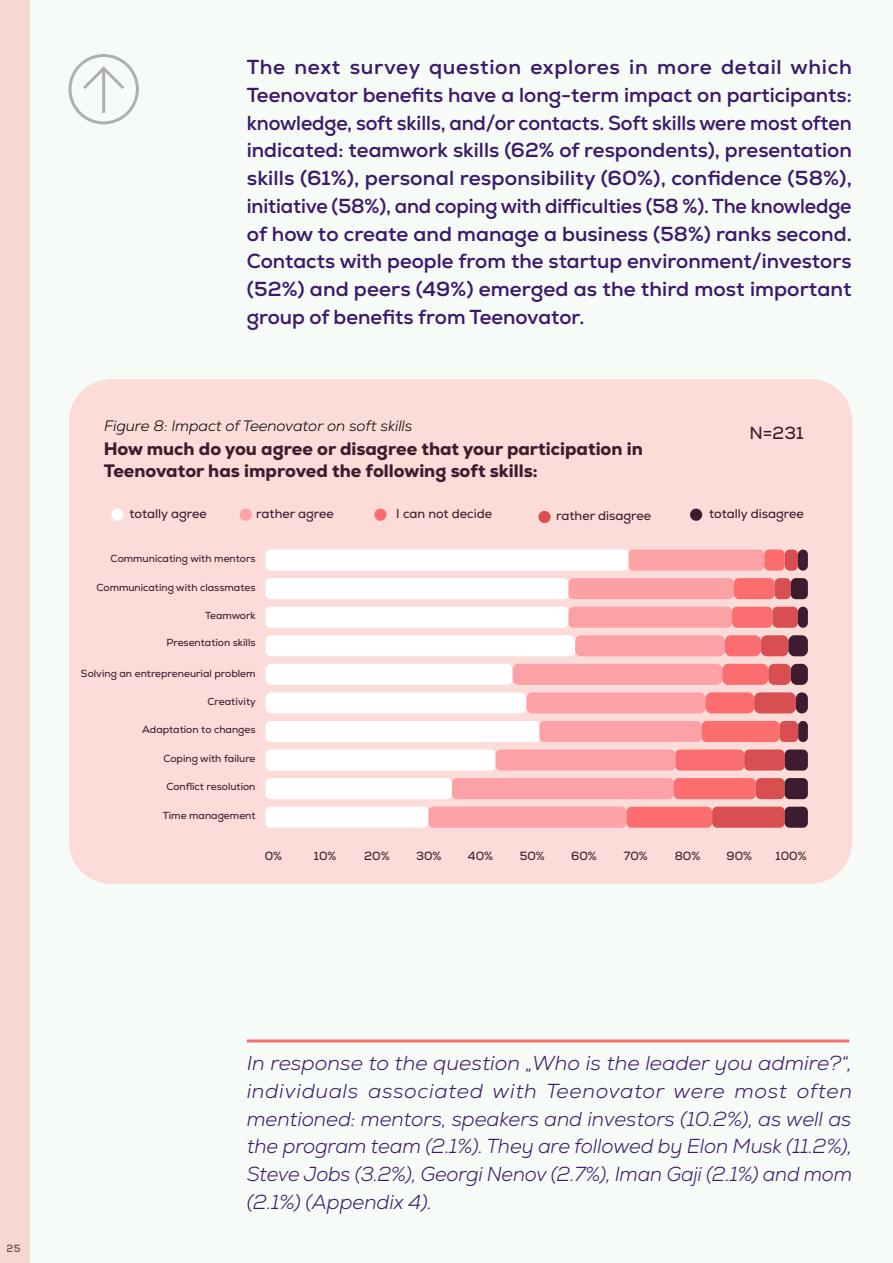
<style>
.page{position:relative;width:893px;height:1263px;background:#f7fbf8}
.page>*{position:absolute;margin:0;border:0;box-sizing:border-box;transform-origin:0 0}
.t1{font:700 20.25px/27.8px "Nexa FF";color:#3b1a6c;text-align:justify}
.t2{font:italic 300 20.25px/27.8px "Nexa FF";letter-spacing:-.005em;color:#3b1a6c;text-align:justify}
.t3{font:800 18px/21.6px "Nexa FF";color:#3e1b2e}
.t4{font:17.4px "Nexa FF";color:#3e1b2e}
.t5{font:italic 300 15px "Nexa FF";color:#000}
.t6{font:12.75px "Nexa FF";color:#3e1b2e}
.t7{font:11.85px "Nexa FF";color:#3e1b2e}
.t8{font:700 10.5px "Nexa FF";color:#000}
.t9{font:10.2px "Nexa FF";color:#3e1b2e}
</style>
<div class="page">
<svg style="left:68px;top:54px;width:71px;height:71px"></svg>
<div style="left:0;top:0;width:29px;height:1263px;background:#f7d8d0"></div>
<hr style="left:247px;top:1039px;width:602px;height:3px;background:#fc6d70">
<div style="left:69px;top:379px;width:783px;height:505px;background:#fcdcd8;border-radius:42px"></div>
<div style="left:265px;top:549px;width:364px;height:22px;background:#fff;border-radius:5px"></div>
<div style="left:629px;top:549px;width:135px;height:22px;background:#fca1a5;border-radius:5px"></div>
<div style="left:764px;top:549px;width:21px;height:22px;background:#fc6d70;border-radius:5px"></div>
<div style="left:785px;top:549px;width:13px;height:22px;background:#d84e51;border-radius:5px"></div>
<div style="left:798px;top:549px;width:10px;height:22px;background:#3e1b2e;border-radius:5px"></div>
<div style="left:265px;top:578px;width:303px;height:21px;background:#fff;border-radius:5px"></div>
<div style="left:568px;top:578px;width:166px;height:21px;background:#fca1a5;border-radius:5px"></div>
<div style="left:734px;top:578px;width:40px;height:21px;background:#fc6d70;border-radius:5px"></div>
<div style="left:774px;top:578px;width:17px;height:21px;background:#d84e51;border-radius:5px"></div>
<div style="left:791px;top:578px;width:17px;height:21px;background:#3e1b2e;border-radius:5px"></div>
<div style="left:265px;top:607px;width:303px;height:21px;background:#fff;border-radius:5px"></div>
<div style="left:568px;top:607px;width:164px;height:21px;background:#fca1a5;border-radius:5px"></div>
<div style="left:732px;top:607px;width:40px;height:21px;background:#fc6d70;border-radius:5px"></div>
<div style="left:772px;top:607px;width:26px;height:21px;background:#d84e51;border-radius:5px"></div>
<div style="left:798px;top:607px;width:10px;height:21px;background:#3e1b2e;border-radius:5px"></div>
<div style="left:265px;top:635px;width:310px;height:21px;background:#fff;border-radius:6px"></div>
<div style="left:575px;top:635px;width:150px;height:21px;background:#fca1a5;border-radius:6px"></div>
<div style="left:725px;top:635px;width:36px;height:21px;background:#fc6d70;border-radius:6px"></div>
<div style="left:761px;top:635px;width:27px;height:21px;background:#d84e51;border-radius:6px"></div>
<div style="left:788px;top:635px;width:20px;height:21px;background:#3e1b2e;border-radius:6px"></div>
<div style="left:265px;top:664px;width:248px;height:21px;background:#fff;border-radius:6px"></div>
<div style="left:513px;top:664px;width:209px;height:21px;background:#fca1a5;border-radius:6px"></div>
<div style="left:722px;top:664px;width:46px;height:21px;background:#fc6d70;border-radius:6px"></div>
<div style="left:768px;top:664px;width:23px;height:21px;background:#d84e51;border-radius:6px"></div>
<div style="left:791px;top:664px;width:17px;height:21px;background:#3e1b2e;border-radius:6px"></div>
<div style="left:265px;top:692px;width:261px;height:21px;background:#fff;border-radius:6px"></div>
<div style="left:526px;top:692px;width:179px;height:21px;background:#fca1a5;border-radius:6px"></div>
<div style="left:705px;top:692px;width:49px;height:21px;background:#fc6d70;border-radius:6px"></div>
<div style="left:754px;top:692px;width:42px;height:21px;background:#d84e51;border-radius:6px"></div>
<div style="left:796px;top:692px;width:12px;height:21px;background:#3e1b2e;border-radius:6px"></div>
<div style="left:265px;top:721px;width:274px;height:21px;background:#fff;border-radius:5px"></div>
<div style="left:539px;top:721px;width:163px;height:21px;background:#fca1a5;border-radius:5px"></div>
<div style="left:702px;top:721px;width:77px;height:21px;background:#fc6d70;border-radius:5px"></div>
<div style="left:779px;top:721px;width:19px;height:21px;background:#d84e51;border-radius:5px"></div>
<div style="left:798px;top:721px;width:10px;height:21px;background:#3e1b2e;border-radius:5px"></div>
<div style="left:265px;top:749px;width:231px;height:21px;background:#fff;border-radius:5px"></div>
<div style="left:496px;top:749px;width:179px;height:21px;background:#fca1a5;border-radius:5px"></div>
<div style="left:675px;top:749px;width:69px;height:21px;background:#fc6d70;border-radius:5px"></div>
<div style="left:744px;top:749px;width:41px;height:21px;background:#d84e51;border-radius:5px"></div>
<div style="left:785px;top:749px;width:23px;height:21px;background:#3e1b2e;border-radius:5px"></div>
<div style="left:265px;top:778px;width:187px;height:21px;background:#fff;border-radius:5px"></div>
<div style="left:452px;top:778px;width:222px;height:21px;background:#fca1a5;border-radius:5px"></div>
<div style="left:674px;top:778px;width:82px;height:21px;background:#fc6d70;border-radius:5px"></div>
<div style="left:756px;top:778px;width:29px;height:21px;background:#d84e51;border-radius:5px"></div>
<div style="left:785px;top:778px;width:23px;height:21px;background:#3e1b2e;border-radius:5px"></div>
<div style="left:265px;top:807px;width:163px;height:21px;background:#fff;border-radius:5px"></div>
<div style="left:428px;top:807px;width:199px;height:21px;background:#fca1a5;border-radius:5px"></div>
<div style="left:627px;top:807px;width:85px;height:21px;background:#fc6d70;border-radius:5px"></div>
<div style="left:712px;top:807px;width:73px;height:21px;background:#d84e51;border-radius:5px"></div>
<div style="left:785px;top:807px;width:23px;height:21px;background:#3e1b2e;border-radius:5px"></div>
<div style="left:111px;top:509px;width:13px;height:12px;background:#fff;border-radius:50%"></div>
<div style="left:240px;top:509px;width:12px;height:12px;background:#fca1a5;border-radius:50%"></div>
<div style="left:374px;top:509px;width:12px;height:12px;background:#fc6d70;border-radius:50%"></div>
<div style="left:538px;top:511px;width:13px;height:12px;background:#d84e51;border-radius:50%"></div>
<div style="left:690px;top:509px;width:12px;height:12px;background:#3e1b2e;border-radius:50%"></div>
<p class="t1" style="left:247px;top:53px;width:607px">The next survey question explores in more detail which Teenovator benefits have a long-term impact on participants: knowledge, soft skills, and/or contacts. Soft skills were most often indicated: teamwork skills (62% of respondents), presentation skills (61%), personal responsibility (60%), confidence (58%), initiative (58%), and coping with difficulties (58 %). The knowledge of how to create and manage a business (58%) ranks second.<br>Contacts with people from the startup environment/investors (52%) and peers (49%) emerged as the third most important group of benefits from Teenovator.</p>
<p class="t5" style="left:104px;top:416px;width:310px">Figure 8: Impact of Teenovator on soft skills</p>
<p class="t3" style="left:104px;top:438px;width:541px">How much do you agree or disagree that your participation in<br>Teenovator has improved the following soft skills:</p>
<p class="t4" style="left:749px;top:422px;width:56px">N=231</p>
<p class="t6" style="left:129px;top:505px;width:79px">totally agree</p>
<p class="t6" style="left:256px;top:506px;width:79px">rather agree</p>
<p class="t6" style="left:396px;top:506px;width:97px">I can not decide</p>
<p class="t6" style="left:556px;top:507px;width:97px">rather disagree</p>
<p class="t6" style="left:709px;top:506px;width:96px">totally disagree</p>
<p class="t9" style="left:111px;top:552px;width:146px">Communicating with mentors</p>
<p class="t9" style="left:96px;top:581px;width:161px">Communicating with classmates</p>
<p class="t9" style="left:205px;top:609px;width:52px">Teamwork</p>
<p class="t9" style="left:166px;top:636px;width:91px">Presentation skills</p>
<p class="t9" style="left:81px;top:667px;width:176px">Solving an entrepreneurial problem</p>
<p class="t9" style="left:207px;top:695px;width:50px">Creativity</p>
<p class="t9" style="left:142px;top:723px;width:115px">Adaptation to changes</p>
<p class="t9" style="left:163px;top:752px;width:94px">Coping with failure</p>
<p class="t9" style="left:166px;top:780px;width:91px">Conflict resolution</p>
<p class="t9" style="left:163px;top:809px;width:94px">Time management</p>
<p class="t7" style="left:265px;top:849px;width:19px">0%</p>
<p class="t7" style="left:314px;top:849px;width:24px">10%</p>
<p class="t7" style="left:364px;top:849px;width:27px">20%</p>
<p class="t7" style="left:416px;top:849px;width:27px">30%</p>
<p class="t7" style="left:468px;top:849px;width:27px">40%</p>
<p class="t7" style="left:520px;top:849px;width:27px">50%</p>
<p class="t7" style="left:571px;top:849px;width:27px">60%</p>
<p class="t7" style="left:624px;top:849px;width:26px">70%</p>
<p class="t7" style="left:675px;top:849px;width:27px">80%</p>
<p class="t7" style="left:726px;top:849px;width:27px">90%</p>
<p class="t7" style="left:776px;top:849px;width:32px">100%</p>
<p class="t8" style="left:7px;top:1242px;width:15px">25</p>
<p class="t2" style="left:247px;top:1050px;width:607px">In response to the question „Who is the leader you admire?“, individuals associated with Teenovator were most often mentioned: mentors, speakers and investors (10.2%), as well as the program team (2.1%). They are followed by Elon Musk (11.2%), Steve Jobs (3.2%), Georgi Nenov (2.7%), Iman Gaji (2.1%) and mom (2.1%) (Appendix 4).</p>
</div>
